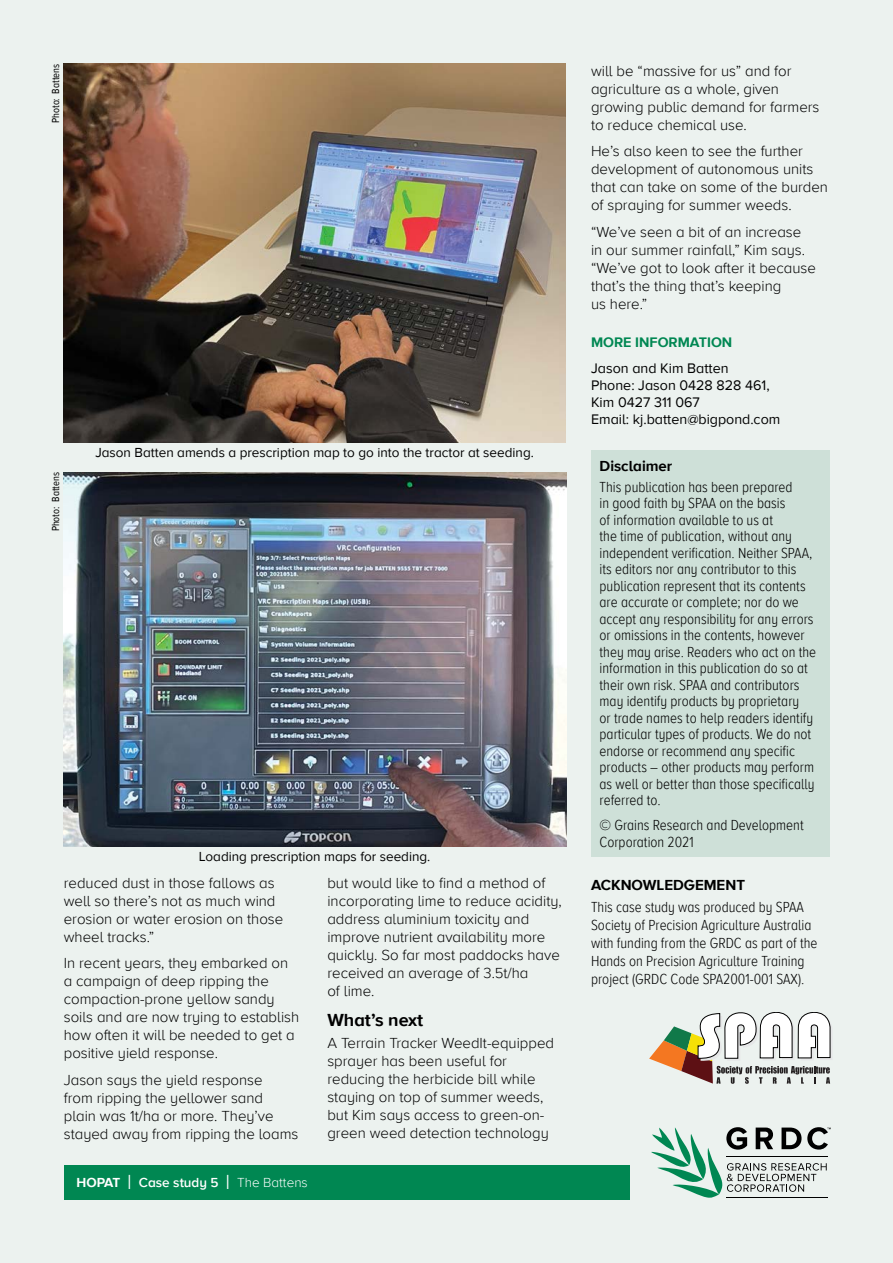
<style>
.page{position:relative;width:893px;height:1263px;background:#ecf2ef}
.page>*{position:absolute;margin:0;border:0;box-sizing:border-box;transform-origin:0 0}
.t1{font:700 18px "Proxima Nova A";color:#000}
.t2{font:300 15px/18px "Proxima Nova A";color:#000}
.t3{font:300 15px/16.5px "Proxima Nova A Cond";color:#000}
.t4{font:700 15px "Proxima Nova A";color:#000}
.t5{font:14.25px/17.1px "Proxima Nova A";color:#000}
.t6{font:700 14.25px "Proxima Nova A";color:#008752}
.t7{font:13.5px "Proxima Nova A";color:#000}
.t8{font:600 13.5px "Proxima Nova A";color:#fff}
.t9{font:10.5px "Proxima Nova A Cond";color:#000}
.s1{font-weight:700}
.s2{font-weight:300;font-size:21px}
.s3{font-weight:300}
</style>
<div class="page">
<svg style="left:651px;top:1127px;width:180px;height:71px"></svg>
<div style="left:64px;top:1165px;width:565px;height:34px;background:#008752"></div>
<div style="left:591px;top:451px;width:238px;height:406px;background:#cee0d8"></div>
<svg style="left:649px;top:1012px;width:183px;height:72px"></svg>
<img style="left:64px;top:64px;width:502px;height:378px">
<img style="left:64px;top:472px;width:502px;height:374px">
<p class="t9" style="left:48px;top:123px;width:61px;rotate:-90deg">Photo: Battens</p>
<p class="t9" style="left:48px;top:531px;width:61px;rotate:-90deg">Photo: Battens</p>
<p class="t7" style="left:95px;top:443px;width:440px">Jason Batten amends a prescription map to go into the tractor at seeding.</p>
<p class="t7" style="left:199px;top:846px;width:233px">Loading prescription maps for seeding.</p>
<p class="t2" style="left:64px;top:873px;width:221px">reduced dust in those fallows as well so there’s not as much wind erosion or water erosion on those wheel tracks.”</p>
<p class="t2" style="left:64px;top:954px;width:237px">In recent years, they embarked on a campaign of deep ripping the compaction-prone yellow sandy soils and are now trying to establish how often it will be needed to get a positive yield response.</p>
<p class="t2" style="left:64px;top:1070px;width:236px">Jason says the yield response<br>from ripping the yellower sand plain was 1t/ha or more. They’ve stayed away from ripping the loams</p>
<p class="t8" style="left:77px;top:1172px;width:233px"><span class="s1">HOPAT</span> <span class="s2">I</span> Case study 5 <span class="s2">I</span> <span class="s3">The Battens</span></p>
<p class="t2" style="left:327px;top:873px;width:236px">but would like to find a method of incorporating lime to reduce acidity, address aluminium toxicity and improve nutrient availability more quickly. So far most paddocks have received an average of 3.5t/ha<br>of lime.</p>
<p class="t1" style="left:327px;top:1006px;width:97px">What’s next</p>
<p class="t2" style="left:327px;top:1033px;width:228px">A Terrain Tracker WeedIt-equipped sprayer has been useful for reducing the herbicide bill while staying on top of summer weeds, but Kim says access to green-on&shy;green weed detection technology</p>
<p class="t2" style="left:591px;top:61px;width:230px">will be “massive for us” and for agriculture as a whole, given growing public demand for farmers to reduce chemical use.</p>
<p class="t2" style="left:591px;top:141px;width:238px">He’s also keen to see the further development of autonomous units that can take on some of the burden of spraying for summer weeds.</p>
<p class="t2" style="left:591px;top:222px;width:226px">“We’ve seen a bit of an increase in our summer rainfall,” Kim says. “We’ve got to look after it because that’s the thing that’s keeping<br>us here.”</p>
<p class="t6" style="left:591px;top:332px;width:143px">MORE INFORMATION</p>
<p class="t5" style="left:591px;top:359px;width:191px">Jason and Kim Batten<br>Phone: Jason 0428 828 461,<br>Kim 0427 311 067<br>Email: kj.batten@bigpond.com</p>
<p class="t4" style="left:600px;top:455px;width:74px">Disclaimer</p>
<p class="t3" style="left:600px;top:478px;width:218px">This publication has been prepared<br>in good faith by SPAA on the basis<br>of information available to us at<br>the time of publication, without any independent verification. Neither SPAA, its editors nor any contributor to this publication represent that its contents are accurate or complete; nor do we accept any responsibility for any errors or omissions in the contents, however they may arise. Readers who act on the information in this publication do so at their own risk. SPAA and contributors may identify products by proprietary<br>or trade names to help readers identify particular types of products. We do not endorse or recommend any specific products – other products may perform as well or better than those specifically referred to.</p>
<p class="t3" style="left:600px;top:816px;width:206px">© Grains Research and Development<br>Corporation 2021</p>
<p class="t4" style="left:591px;top:874px;width:155px">ACKNOWLEDGEMENT</p>
<p class="t3" style="left:591px;top:897px;width:228px;line-height:18px">This case study was produced by SPAA Society of Precision Agriculture Australia with funding from the GRDC as part of the Hands on Precision Agriculture Training project (GRDC Code SPA2001-001 SAX).</p>
</div>
